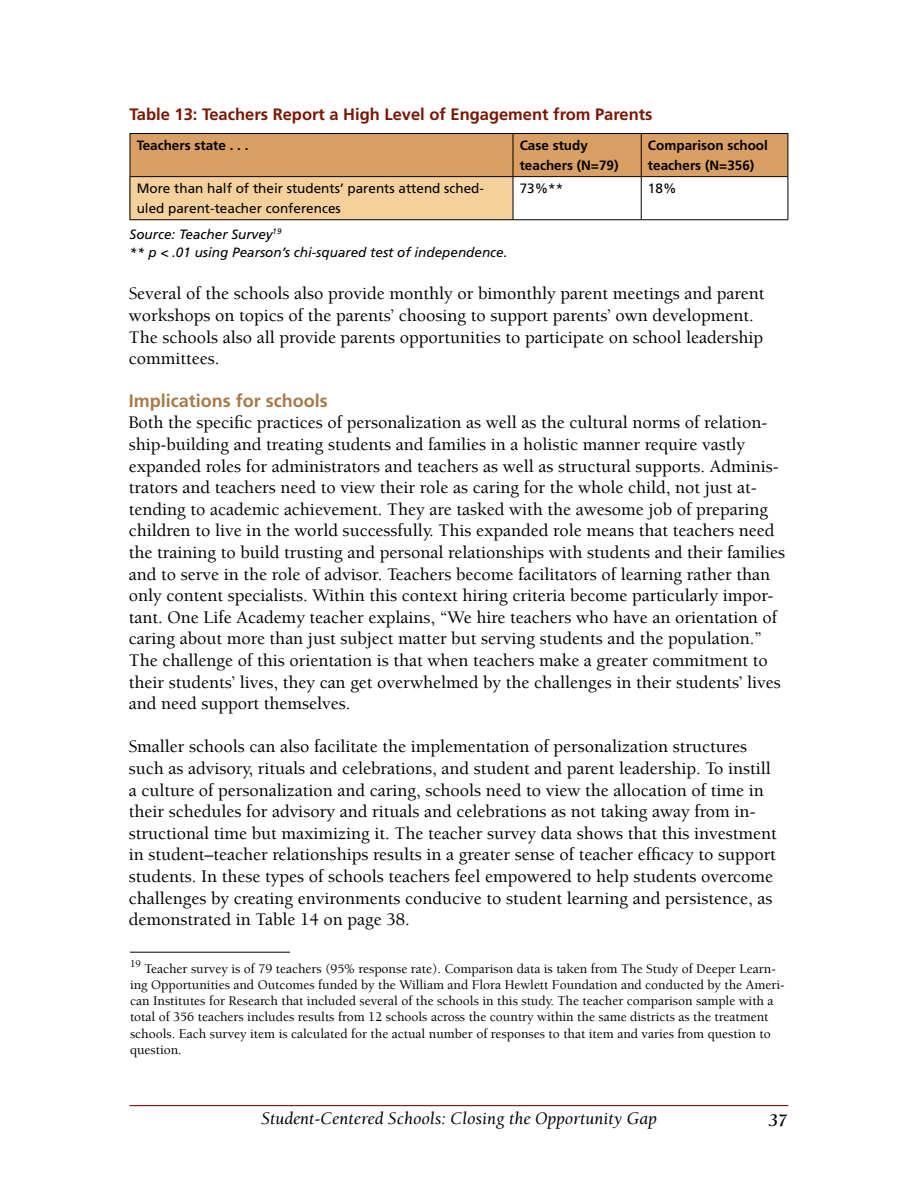
<style>
.page{position:relative;width:918px;height:1188px;background:#fff}
.page>*{position:absolute;margin:0;border:0;box-sizing:border-box;transform-origin:0 0}
.t1{font:500 18px/21.6px "Berkeley LT";color:#000}
.t2{font:italic 18px "Berkeley LT";color:#000}
.t3{font:700 18px "Frutiger LT Std";color:#a67a4a}
.t4{font:italic 700 18px "Berkeley LT";color:#000}
.t5{font:700 16.5px "Frutiger LT Std";color:#7a1600}
.t6{font:500 13.5px/16.2px "Berkeley LT";color:#000}
.t7{font:13.5px/19.5px "Frutiger LT Std";color:#000}
.t8{font:italic 13.5px/18px "Frutiger LT Std";color:#000}
.t9{font:700 13.5px/19.5px "Frutiger LT Std";color:#000}
</style>
<div class="page">
<hr style="left:130px;top:1105px;width:658px;height:1px;background:#7a1600">
<svg style="left:131px;top:134px;width:657px;height:85px"></svg>
<hr style="left:130px;top:133px;width:383px;height:1px;background:#000">
<hr style="left:130px;top:134px;width:1px;height:42px;background:#000">
<hr style="left:513px;top:133px;width:128px;height:1px;background:#000">
<hr style="left:513px;top:134px;width:1px;height:42px;background:#000">
<hr style="left:641px;top:133px;width:147px;height:1px;background:#000">
<hr style="left:641px;top:134px;width:1px;height:42px;background:#000">
<hr style="left:788px;top:134px;width:1px;height:42px;background:#000">
<hr style="left:130px;top:176px;width:383px;height:1px;background:#000">
<hr style="left:130px;top:177px;width:1px;height:42px;background:#000">
<hr style="left:513px;top:176px;width:128px;height:1px;background:#000">
<hr style="left:513px;top:177px;width:1px;height:42px;background:#000">
<hr style="left:641px;top:176px;width:147px;height:1px;background:#000">
<hr style="left:641px;top:177px;width:1px;height:42px;background:#000">
<hr style="left:788px;top:177px;width:1px;height:42px;background:#000">
<hr style="left:130px;top:219px;width:383px;height:1px;background:#000">
<hr style="left:513px;top:219px;width:128px;height:1px;background:#000">
<hr style="left:641px;top:219px;width:147px;height:1px;background:#000">
<hr style="left:130px;top:952px;width:160px;height:1px;background:#000">
<p class="t5" style="left:130px;top:105px;width:525px">Table 13: Teachers Report a High Level of Engagement from Parents</p>
<p class="t9" style="left:137px;top:136px;width:113px">Teachers state . . .</p>
<p class="t9" style="left:520px;top:136px;width:100px">Case study teachers (N=79)</p>
<p class="t9" style="left:648px;top:136px;width:121px">Comparison school teachers (N=356)</p>
<p class="t7" style="left:137px;top:179px;width:349px">More than half of their students’ parents attend sched&shy;uled parent-teacher conferences</p>
<p class="t7" style="left:520px;top:179px;width:45px">73%**</p>
<p class="t7" style="left:648px;top:179px;width:30px">18%</p>
<p class="t8" style="left:130px;top:225px;width:379px">Source: Teacher Survey<sup>19<br></sup>** p &lt; .01 using Pearson’s chi-squared test of independence.</p>
<p class="t1" style="left:129px;top:283px;width:637px">Several of the schools also provide monthly or bimonthly parent meetings and parent workshops on topics of the parents’ choosing to support parents’ own development.<br>The schools also all provide parents opportunities to participate on school leadership committees.</p>
<p class="t3" style="left:129px;top:390px;width:200px">Implications for schools</p>
<p class="t1" style="left:129px;top:412px;width:658px">Both the specific practices of personalization as well as the cultural norms of relation&shy;ship-building and treating students and families in a holistic manner require vastly expanded roles for administrators and teachers as well as structural supports. Adminis&shy;trators and teachers need to view their role as caring for the whole child, not just at&shy;tending to academic achievement. They are tasked with the awesome job of preparing children to live in the world successfully. This expanded role means that teachers need the training to build trusting and personal relationships with students and their families and to serve in the role of advisor. Teachers become facilitators of learning rather than only content specialists. Within this context hiring criteria become particularly impor&shy;tant. One Life Academy teacher explains, “We hire teachers who have an orientation of caring about more than just subject matter but serving students and the population.” The challenge of this orientation is that when teachers make a greater commitment to their students’ lives, they can get overwhelmed by the challenges in their students’ lives and need support themselves.</p>
<p class="t1" style="left:129px;top:736px;width:650px">Smaller schools can also facilitate the implementation of personalization structures such as advisory, rituals and celebrations, and student and parent leadership. To instill a culture of personalization and caring, schools need to view the allocation of time in their schedules for advisory and rituals and celebrations as not taking away from in&shy;structional time but maximizing it. The teacher survey data shows that this investment in student–teacher relationships results in a greater sense of teacher efficacy to support students. In these types of schools teachers feel empowered to help students overcome challenges by creating environments conducive to student learning and persistence, as demonstrated in Table 14 on page 38.</p>
<p class="t6" style="left:130px;top:961px;width:656px"><sup>19</sup> Teacher survey is of 79 teachers (95% response rate). Comparison data is taken from The Study of Deeper Learn&shy;ing Opportunities and Outcomes funded by the William and Flora Hewlett Foundation and conducted by the Ameri&shy;can Institutes for Research that included several of the schools in this study. The teacher comparison sample with a total of 356 teachers includes results from 12 schools across the country within the same districts as the treatment schools. Each survey item is calculated for the actual number of responses to that item and varies from question to question.</p>
<p class="t2" style="left:261px;top:1109px;width:397px">Student-Centered Schools: Closing the Opportunity Gap</p>
<p class="t4" style="left:769px;top:1111px;width:20px">37</p>
</div>
